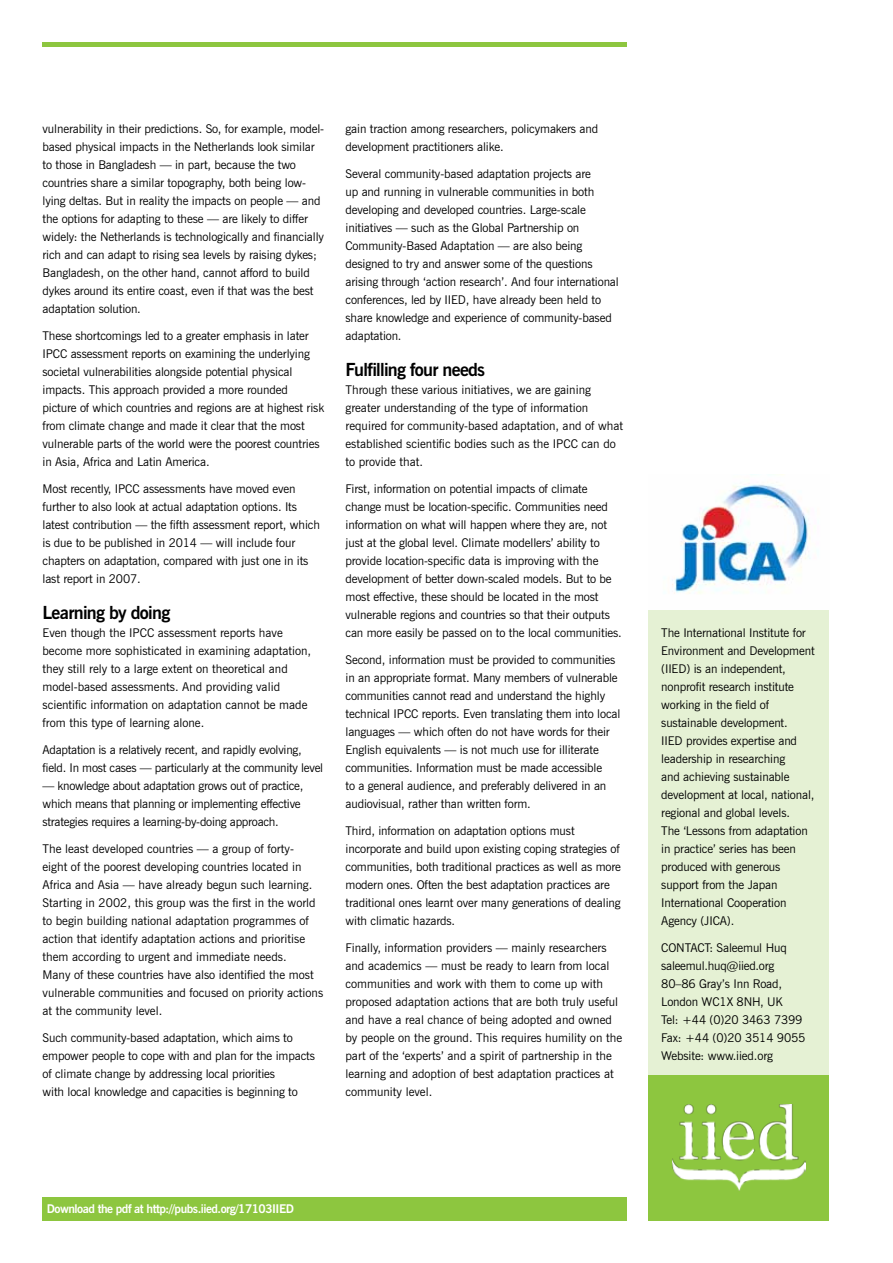
<style>
.page{position:relative;width:893px;height:1263px;background:#fff}
.page>*{position:absolute;margin:0;border:0;box-sizing:border-box;transform-origin:0 0}
.t1{font:700 18px "News Gothic BT";letter-spacing:-.04em;color:#000}
.t2{font:12px/18px "News Gothic BT";letter-spacing:-.01em;color:#000}
.t3{font:700 12px "News Gothic BT";letter-spacing:-.04em;color:#fff}
</style>
<div class="page">
<div style="left:43px;top:1197px;width:584px;height:23px;background:#8dc63f"></div>
<div style="left:648px;top:610px;width:181px;height:604px;background:#e5f1d4"></div>
<div style="left:648px;top:1075px;width:181px;height:145px;background:#8dc63f"></div>
<img style="left:672px;top:1105px;width:134px;height:85px">
<hr style="left:43px;top:43px;width:584px;height:4px;background:#8dc63f">
<img style="left:672px;top:484px;width:138px;height:110px">
<p class="t2" style="left:43px;top:119px;width:283px">vulnerability in their predictions. So, for example, model&shy;based physical impacts in the Netherlands look similar to those in Bangladesh — in part, because the two countries share a similar topography, both being low&shy;lying deltas. But in reality the impacts on people — and the options for adapting to these — are likely to differ widely: the Netherlands is technologically and financially rich and can adapt to rising sea levels by raising dykes; Bangladesh, on the other hand, cannot afford to build dykes around its entire coast, even if that was the best adaptation solution.</p>
<p class="t2" style="left:43px;top:326px;width:283px">These shortcomings led to a greater emphasis in later IPCC assessment reports on examining the underlying societal vulnerabilities alongside potential physical impacts. This approach provided a more rounded picture of which countries and regions are at highest risk from climate change and made it clear that the most vulnerable parts of the world were the poorest countries in Asia, Africa and Latin America.</p>
<p class="t2" style="left:43px;top:479px;width:279px">Most recently, IPCC assessments have moved even further to also look at actual adaptation options. Its latest contribution — the fifth assessment report, which is due to be published in 2014 — will include four chapters on adaptation, compared with just one in its last report in 2007.</p>
<h1 class="t1" style="left:43px;top:601px;width:129px">Learning by doing</h1>
<p class="t2" style="left:43px;top:623px;width:270px">Even though the IPCC assessment reports have become more sophisticated in examining adaptation, they still rely to a large extent on theoretical and model-based assessments. And providing valid scientific information on adaptation cannot be made from this type of learning alone.</p>
<p class="t2" style="left:43px;top:740px;width:282px">Adaptation is a relatively recent, and rapidly evolving, field. In most cases — particularly at the community level</p>
<p class="t2" style="left:43px;top:776px;width:262px">— knowledge about adaptation grows out of practice, which means that planning or implementing effective strategies requires a learning-by-doing approach.</p>
<p class="t2" style="left:43px;top:839px;width:282px">The least developed countries — a group of forty-<br>eight of the poorest developing countries located in Africa and Asia — have already begun such learning.<br>Starting in 2002, this group was the first in the world to begin building national adaptation programmes of action that identify adaptation actions and prioritise them according to urgent and immediate needs.<br>Many of these countries have also identified the most vulnerable communities and focused on priority actions at the community level.</p>
<p class="t2" style="left:43px;top:1028px;width:274px">Such community-based adaptation, which aims to empower people to cope with and plan for the impacts of climate change by addressing local priorities<br>with local knowledge and capacities is beginning to</p>
<p class="t2" style="left:345px;top:119px;width:254px">gain traction among researchers, policymakers and development practitioners alike.</p>
<p class="t2" style="left:345px;top:164px;width:275px">Several community-based adaptation projects are<br>up and running in vulnerable communities in both developing and developed countries. Large-scale initiatives — such as the Global Partnership on Community-Based Adaptation — are also being designed to try and answer some of the questions arising through ‘action research’. And four international conferences, led by IIED, have already been held to share knowledge and experience of community-based adaptation.</p>
<h1 class="t1" style="left:345px;top:358px;width:141px">Fulfilling four needs</h1>
<p class="t2" style="left:345px;top:380px;width:279px">Through these various initiatives, we are gaining greater understanding of the type of information required for community-based adaptation, and of what established scientific bodies such as the IPCC can do to provide that.</p>
<p class="t2" style="left:345px;top:479px;width:278px">First, information on potential impacts of climate change must be location-specific. Communities need information on what will happen where they are, not just at the global level. Climate modellers’ ability to provide location-specific data is improving with the development of better down-scaled models. But to be most effective, these should be located in the most vulnerable regions and countries so that their outputs can more easily be passed on to the local communities.</p>
<p class="t2" style="left:345px;top:650px;width:276px">Second, information must be provided to communities in an appropriate format. Many members of vulnerable communities cannot read and understand the highly technical IPCC reports. Even translating them into local languages — which often do not have words for their English equivalents — is not much use for illiterate communities. Information must be made accessible<br>to a general audience, and preferably delivered in an audiovisual, rather than written form.</p>
<p class="t2" style="left:345px;top:821px;width:277px">Third, information on adaptation options must incorporate and build upon existing coping strategies of communities, both traditional practices as well as more modern ones. Often the best adaptation practices are traditional ones learnt over many generations of dealing with climatic hazards.</p>
<p class="t2" style="left:345px;top:938px;width:278px">Finally, information providers — mainly researchers and academics — must be ready to learn from local communities and work with them to come up with proposed adaptation actions that are both truly useful and have a real chance of being adopted and owned by people on the ground. This requires humility on the part of the ‘experts’ and a spirit of partnership in the learning and adoption of best adaptation practices at community level.</p>
<p class="t2" style="left:661px;top:623px;width:155px">The International Institute for<br>Environment and Development (IIED) is an independent, nonprofit research institute working in the field of sustainable development.<br>IIED provides expertise and leadership in researching<br>and achieving sustainable development at local, national, regional and global levels.<br>The ‘Lessons from adaptation in practice’ series has been produced with generous support from the Japan<br>International Cooperation<br>Agency (JICA).</p>
<p class="t2" style="left:661px;top:938px;width:146px">CONTACT: Saleemul Huq saleemul.huq@iied.org<br>80–86 Gray’s Inn Road,<br>London WC1X 8NH, UK<br>Tel: +44 (0)20 3463 7399<br>Fax: +44 (0)20 3514 9055<br>Website: www.iied.org</p>
<p class="t3" style="left:47px;top:1201px;width:249px">Download the pdf at http://pubs.iied.org/17103IIED</p>
</div>
